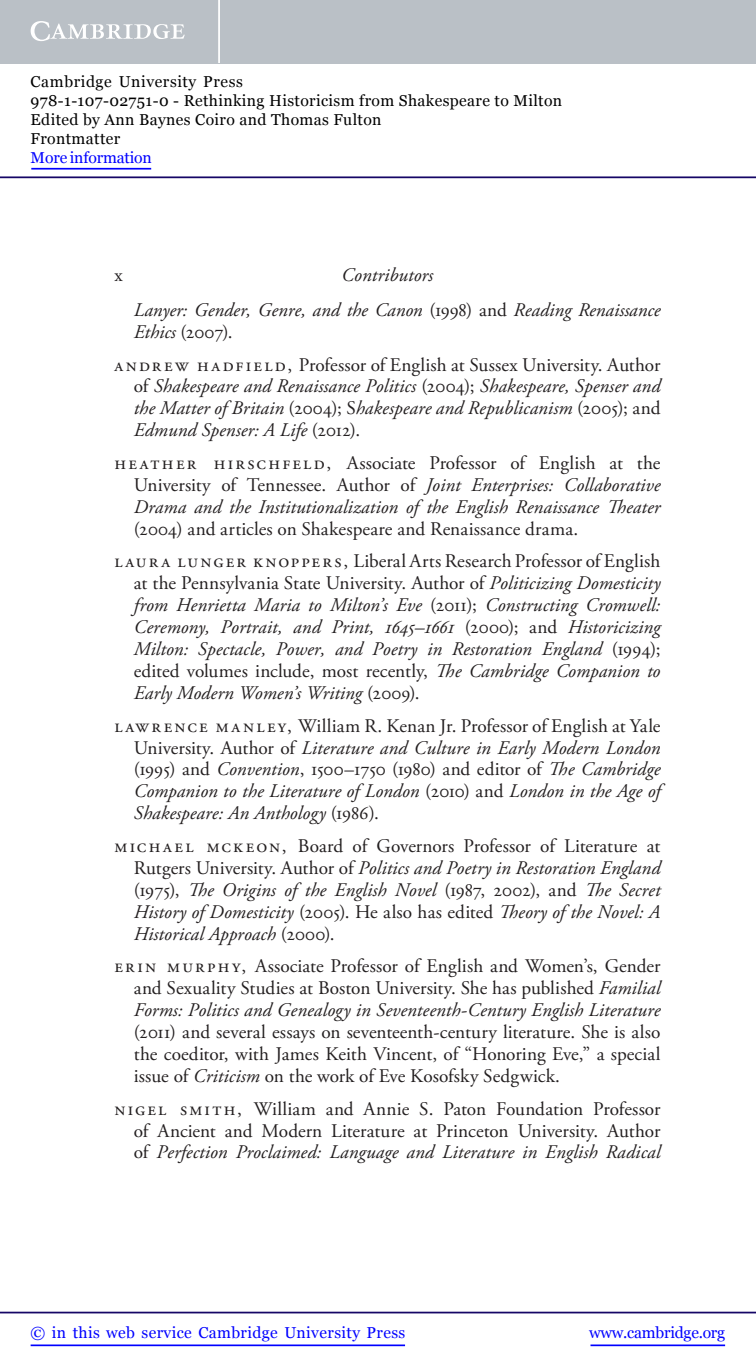
<style>
.page{position:relative;width:756px;height:1371px;background:#fff}
.page>*{position:absolute;margin:0;border:0;box-sizing:border-box;transform-origin:0 0}
.FM_Contributor{font:19.25px/21.9px "Adobe Garamond Pro";letter-spacing:.015em;color:#231f20;text-align:justify}
.FM_Contributor-2{font:italic 19.25px/21.9px "Adobe Garamond Pro";color:#231f20;text-align:justify}
.t1{font:15.75px/18.9px "Georgia";letter-spacing:.025em;color:#000}
.t2{font:15.75px "Georgia";letter-spacing:.025em;color:#00f}
.t3{font:15.75px "Georgia";letter-spacing:-.015em;color:#00f}
.t4{font:15.75px "Georgia";letter-spacing:-.01em;color:#00f}
.s1{font-style:normal}
.s2{font-style:italic}
</style>
<div class="page">
<hr style="left:591px;top:1344px;width:134px;height:1px;background:#00f">
<hr style="left:0;top:1311px;width:756px;height:2px;background:#150666">
<hr style="left:31px;top:1344px;width:374px;height:1px;background:#00f">
<div style="left:0;top:0;width:756px;height:63px;background:#bac0c6"></div>
<svg style="left:31px;top:21px;width:154px;height:20px"></svg>
<hr style="left:218px;top:0;width:2px;height:63px;background:#fff">
<hr style="left:0;top:176px;width:756px;height:2px;background:#150666">
<hr style="left:31px;top:168px;width:120px;height:1px;background:#00f">
<p class="t1" style="left:31px;top:72px;width:533px">Cambridge University Press<br>978-1-107-02751-0 - Rethinking Historicism from Shakespeare to Milton Edited by Ann Baynes Coiro and Thomas Fulton<br>Frontmatter</p>
<p class="t4" style="left:31px;top:148px;width:123px">More information</p>
<p class="FM_Contributor" style="left:115px;top:264px;width:10px">x</p>
<p class="FM_Contributor-2" style="left:134px;top:258px;width:528px;line-height:35px;text-indent:208px">Contributors<br>Lanyer: Gender, Genre, and the Canon <span class="s1">(1998) and</span> Reading Renaissance</p>
<p class="FM_Contributor" style="left:134px;top:321px;width:100px"><span class="s2">Ethics</span> (2007).</p>
<p class="FM_Contributor-2" style="left:134px;top:354px;width:528px;text-indent:-19px"><span class="s1">Andrew Hadfield, Professor of English at Sussex University. Author of</span> Shakespeare and Renaissance Politics <span class="s1">(2004);</span> Shakespeare, Spenser and the Matter of Britain <span class="s1">(2004); S</span>hakespeare and Republicanism <span class="s1">(2005); and </span>Edmund Spenser: A Life <span class="s1">(2012).</span></p>
<p class="FM_Contributor" style="left:134px;top:452px;width:528px;text-indent:-19px">Heather Hirschfeld, Associate Professor of English at the University of Tennessee. Author of <span class="s2">Joint Enterprises: Collaborative Drama and the Institutionalization of the English Renaissance Theater </span>(2004) and articles on Shakespeare and Renaissance drama.</p>
<p class="FM_Contributor-2" style="left:134px;top:551px;width:528px;text-indent:-19px"><span class="s1">Laur a Lunger Knoppers, Liberal Arts Research Professor of English at the Pennsylvania State University. Author of</span> Politicizing Domesticity from Henrietta Maria to Milton’s Eve <span class="s1">(2011);</span> Constructing Cromwell:<br>Ceremony, Portrait, and Print, 1645–1661 <span class="s1">(2000); and</span> Historicizing Milton: Spectacle, Power, and Poetry in Restoration England <span class="s1">(1994); edited volumes include, most recently,</span> The Cambridge Companion to Early Modern Women’s Writing <span class="s1">(2009).</span></p>
<p class="FM_Contributor-2" style="left:134px;top:715px;width:528px;text-indent:-19px"><span class="s1">Law rence Manley, William R. Kenan Jr. Professor of English at Yale University. Author of</span> Literature and Culture in Early Modern London <span class="s1">(1995) and</span> Convention<span class="s1">, 1500–1750 (1980) and editor of</span> The Cambridge Companion to the Literature of London <span class="s1">(2010) and</span> London in the Age of Shakespeare: An Anthology <span class="s1">(1986).</span></p>
<p class="FM_Contributor" style="left:134px;top:835px;width:528px;text-indent:-19px">Michael McKeon, Board of Governors Professor of Literature at Rutgers University. Author of <span class="s2">Politics and Poetry in Restoration England </span>(1975), <span class="s2">The Origins of the English Novel</span> (1987, 2002), and <span class="s2">The Secret History of Domesticity</span> (2005). He also has edited <span class="s2">Theory of the Novel: A Historical Approach</span> (2000).</p>
<p class="FM_Contributor" style="left:134px;top:956px;width:528px;text-indent:-19px">Erin Murphy, Associate Professor of English and Women’s, Gender and Sexuality Studies at Boston University. She has published <span class="s2">Familial Forms: Politics and Genealogy in Seventeenth-Century English Literature </span>(2011) and several essays on seventeenth-century literature. She is also the coeditor, with James Keith Vincent, of “Honoring Eve,” a special issue of <span class="s2">Criticism</span> on the work of Eve Kosofsky Sedgwick.</p>
<p class="FM_Contributor" style="left:134px;top:1098px;width:528px;text-indent:-19px">Nigel Smith, William and Annie S. Paton Foundation Professor of Ancient and Modern Literature at Princeton University. Author of <span class="s2">Perfection Proclaimed: Language and Literature in English Radical</span></p>
<p class="t2" style="left:31px;top:1323px;width:376px">© in this web service Cambridge University Press</p>
<p class="t3" style="left:589px;top:1323px;width:137px">www.cambridge.org</p>
</div>
